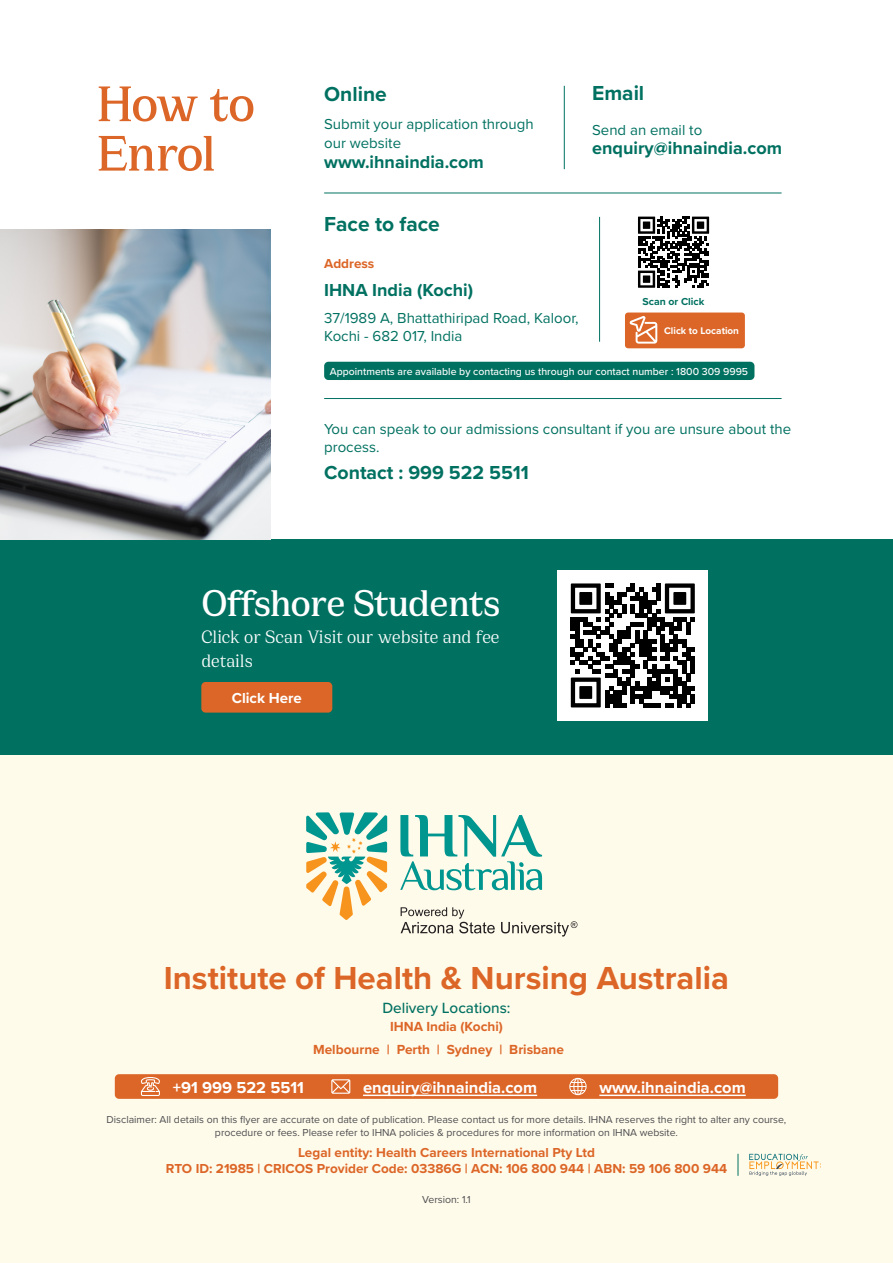
<style>
.page{position:relative;width:893px;height:1263px;background:#fff}
.page>*{position:absolute;margin:0;border:0;box-sizing:border-box;transform-origin:0 0}
.heading{font:700 54.45px/49.5px "Cirka";letter-spacing:-.025em;color:#dc6627}
.heading-2{font:700 40.5px "Cirka";letter-spacing:-.01em;color:#fff}
.heading-3{font:700 33px "Proxima Nova";color:#dc6627}
.BodyText{font:700 21px "Proxima Nova";color:#007161}
.heading-4{font:19.5px/24px "Cirka";color:#fff}
.BodyText-2{font:700 19.5px "Proxima Nova";color:#007161}
.BodyText-3{font:700 18px "Proxima Nova";color:#007161}
.heading-5{font:700 16.5px "Proxima Nova";color:#fff}
.Head02{font:500 15.3px "Proxima Nova";color:#007161}
.BodyText-4{font:15px/18px "Proxima Nova";color:#007161}
.BodyText-5{font:700 15px "Proxima Nova";color:#fff}
.heading-6{font:700 13.65px "Proxima Nova";color:#dc6627}
.heading-7{font:700 13.5px/16.2px "Proxima Nova";color:#dc6627;text-align:center}
.BodyText-6{font:700 13.5px "Proxima Nova";color:#dc6627}
.heading-8{font:10.5px/13.5px "Proxima Nova";color:#4d4d4f;text-align:center}
.BodyText-7{font:500 10.5px "Proxima Nova";color:#fff}
.BodyText-8{font:700 10.5px "Proxima Nova";color:#007161}
.BodyText-9{font:700 9.9px "Proxima Nova";color:#fff}
</style>
<div class="page">
<div style="left:0;top:753px;width:893px;height:510px;background:#fffbeb"></div>
<div style="left:0;top:539px;width:893px;height:216px;background:#007161"></div>
<hr style="left:324px;top:193px;width:458px;height:1px;background:#007161">
<hr style="left:564px;top:86px;width:1px;height:83px;background:#007161">
<hr style="left:324px;top:398px;width:458px;height:1px;background:#007161">
<div style="left:201px;top:682px;width:131px;height:31px;background:#dc6627;border-radius:4px"></div>
<div style="left:324px;top:362px;width:430px;height:18px;background:#007161;border-radius:4px"></div>
<div style="left:625px;top:312px;width:120px;height:36px;background:#dc6627;border-radius:3px"></div>
<svg style="left:630px;top:316px;width:27px;height:28px"></svg>
<hr style="left:599px;top:217px;width:1px;height:125px;background:#007161">
<div style="left:115px;top:1074px;width:663px;height:25px;background:#dc6627;border-radius:4px"></div>
<hr style="left:363px;top:1094px;width:174px;height:2px;background:#fff">
<hr style="left:599px;top:1094px;width:147px;height:2px;background:#fff">
<svg style="left:141px;top:1077px;width:19px;height:19px"></svg>
<svg style="left:331px;top:1079px;width:19px;height:15px"></svg>
<svg style="left:569px;top:1078px;width:18px;height:17px"></svg>
<svg style="left:401px;top:907px;width:94px;height:26px"></svg>
<svg style="left:501px;top:921px;width:76px;height:15px"></svg>
<svg style="left:400px;top:815px;width:142px;height:75px"></svg>
<svg style="left:306px;top:812px;width:81px;height:108px"></svg>
<img style="left:0;top:230px;width:270px;height:309px">
<svg style="left:749px;top:1154px;width:72px;height:22px"></svg>
<div style="left:558px;top:570px;width:150px;height:150px;background:#fff"></div>
<svg style="left:571px;top:583px;width:124px;height:124px"></svg>
<svg style="left:638px;top:217px;width:71px;height:71px"></svg>
<svg style="left:738px;top:1154px;width:1px;height:22px"></svg>
<p class="heading" style="left:97px;top:79px;width:160px">How to<br>Enrol</p>
<p class="BodyText" style="left:592px;top:77px;width:54px">Email</p>
<p class="BodyText" style="left:324px;top:78px;width:64px">Online</p>
<p class="BodyText-4" style="left:324px;top:113px;width:211px;line-height:19.5px">Submit your application through our website</p>
<p class="BodyText-3" style="left:324px;top:148px;width:161px">www.ihnaindia.com</p>
<p class="BodyText-4" style="left:592px;top:120px;width:112px">Send an email to</p>
<p class="BodyText-3" style="left:592px;top:135px;width:191px">enquiry@ihnaindia.com</p>
<p class="BodyText" style="left:324px;top:209px;width:117px">Face to face</p>
<p class="BodyText-6" style="left:324px;top:253px;width:52px">Address</p>
<p class="BodyText-3" style="left:324px;top:277px;width:150px">IHNA India (Kochi)</p>
<p class="BodyText-4" style="left:324px;top:308px;width:256px">37/1989 A, Bhattathiripad Road, Kaloor,<br>Kochi - 682 017, India</p>
<p class="BodyText-7" style="left:330px;top:364px;width:420px">Appointments are available by contacting us through our contact number : 1800 309 9995</p>
<p class="BodyText-8" style="left:643px;top:294px;width:63px">Scan or Click</p>
<p class="BodyText-9" style="left:664px;top:324px;width:76px">Click to Location</p>
<p class="BodyText-4" style="left:324px;top:420px;width:469px">You can speak to our admissions consultant if you are unsure about the process.</p>
<p class="BodyText-2" style="left:324px;top:458px;width:206px">Contact : 999 522 5511</p>
<p class="heading-2" style="left:201px;top:579px;width:300px">Offshore Students</p>
<p class="heading-4" style="left:201px;top:624px;width:300px">Click or Scan Visit our website and fee details</p>
<p class="BodyText-5" style="left:232px;top:687px;width:72px">Click Here</p>
<p class="heading-3" style="left:164px;top:953px;width:567px">Institute of Health &amp; Nursing Australia</p>
<p class="Head02" style="left:382px;top:996px;width:130px">Delivery Locations:</p>
<p class="heading-6" style="left:390px;top:1016px;width:114px">IHNA India (Kochi)</p>
<p class="heading-6" style="left:313px;top:1039px;width:252px">Melbourne | Perth | Sydney | Brisbane</p>
<p class="heading-5" style="left:173px;top:1075px;width:133px">+91 999 522 5511</p>
<p class="heading-5" style="left:363px;top:1075px;width:176px">enquiry@ihnaindia.com</p>
<p class="heading-5" style="left:599px;top:1075px;width:148px">www.ihnaindia.com</p>
<p class="heading-8" style="left:107px;top:1112px;width:681px">Disclaimer: All details on this flyer are accurate on date of publication. Please contact us for more details. IHNA reserves the right to alter any course, procedure or fees. Please refer to IHNA policies &amp; procedures for more information on IHNA website.</p>
<p class="heading-7" style="left:166px;top:1144px;width:563px">Legal entity: Health Careers International Pty Ltd<br>RTO ID: 21985 | CRICOS Provider Code: 03386G | ACN: 106 800 944 | ABN: 59 106 800 944</p>
<p class="heading-8" style="left:422px;top:1192px;width:50px">Version: 1.1</p>
</div>
